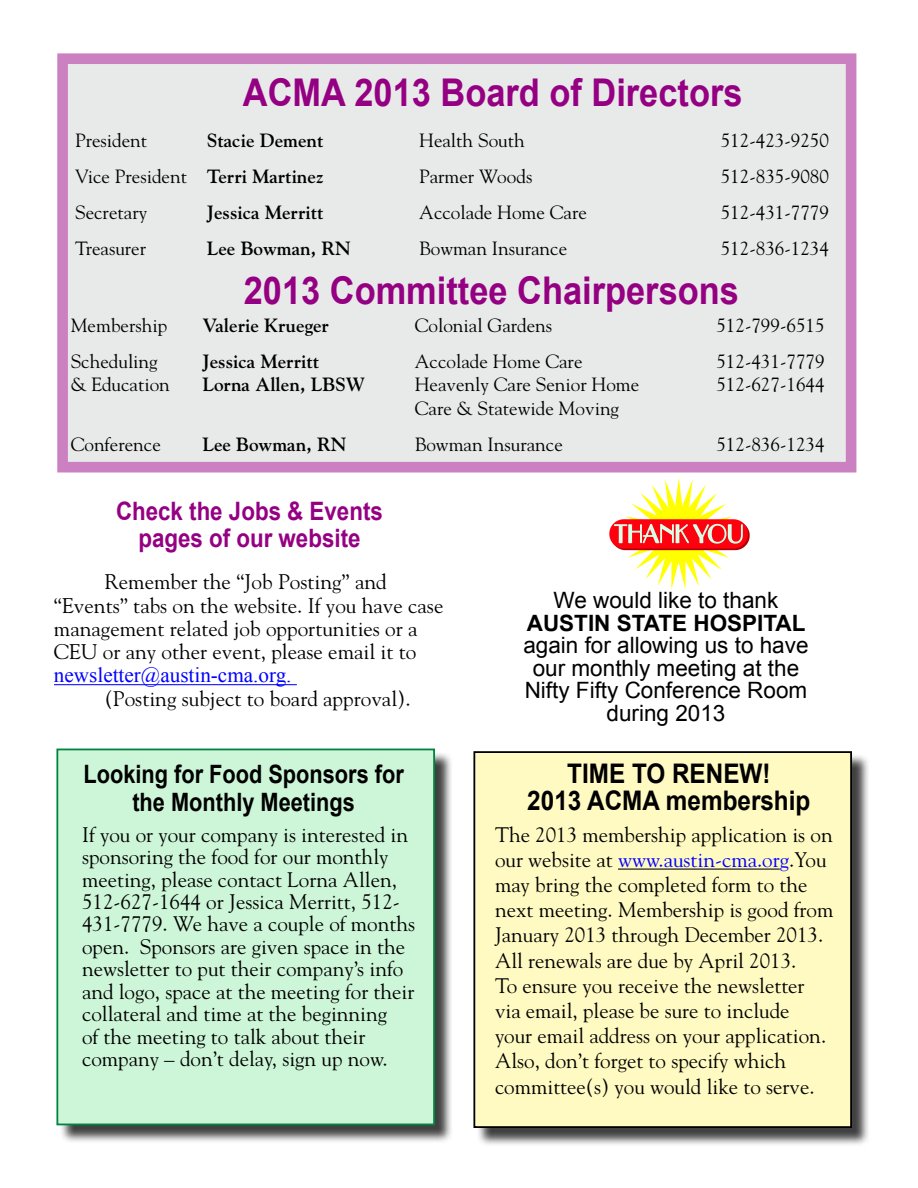
<style>
.page{position:relative;width:918px;height:1188px;background:#fff}
.page>*{position:absolute;margin:0;border:0;box-sizing:border-box;transform-origin:0 0}
.t1{font:700 38.25px "Arial";color:#950083;scale:.9 1}
.t2{font:700 27px/27px "Arial";color:#000;text-align:center;scale:.9 1}
.t3{font:700 25.35px/27.2px "Arial";color:#000;text-align:center;scale:.86 1}
.t4{font:700 25.35px/27.5px "Arial";color:#950083;text-align:center;scale:.88 1}
.t5{font:22.5px/22.5px "Arial";color:#000;text-align:center}
.t6{font:700 22.5px "Arial";color:#000}
.t7{font:21.15px/23.2px "Goudy";color:#000}
.t8{font:21.15px "Times New Roman";color:#00f}
.t9{font:21px/22.5px "Goudy";color:#000}
.t10{font:19.05px "Goudy";color:#000}
.t11{font:700 19.05px "Goudy";color:#000}
.t12{font:700 19.05px "Goudy";color:#020000}
.s1{font-weight:700}
.s2{color:#000}
.s3{color:#00f}
</style>
<div class="page">
<div style="left:476px;top:753px;width:394px;height:394px;background:#000;opacity:.75"></div>
<div style="left:474px;top:752px;width:377px;height:375px;background:#fffac2"></div>
<div style="left:473px;top:751px;width:379px;height:377px;border:2px solid #000"></div>
<svg style="left:57px;top:53px;width:799px;height:419px;fill:#e8e9e9"></svg>
<hr style="left:54px;top:684px;width:243px;height:1px;background:#00f">
<svg style="left:609px;top:478px;width:141px;height:112px"></svg>
<div style="left:59px;top:751px;width:394px;height:393px;background:#000;opacity:.75"></div>
<div style="left:56px;top:749px;width:379px;height:376px;background:#cdf6d8;border:2px solid #008340"></div>
<hr style="left:618px;top:869px;width:162px;height:1px;background:#000">
<h1 class="t1" style="left:243px;top:71px;width:557px">ACMA 2013 Board of Directors</h1>
<p class="t10" style="left:75px;top:128px;width:74px">President</p>
<p class="t11" style="left:207px;top:128px;width:118px">Stacie Dement</p>
<p class="t10" style="left:419px;top:128px;width:107px">Health South</p>
<p class="t10" style="left:721px;top:128px;width:110px">512-423-9250</p>
<p class="t10" style="left:75px;top:164px;width:250px">Vice President <span class="s1">Terri Martinez</span></p>
<p class="t10" style="left:419px;top:164px;width:115px">Parmer Woods</p>
<p class="t10" style="left:721px;top:164px;width:110px">512-835-9080</p>
<p class="t10" style="left:75px;top:200px;width:74px">Secretary</p>
<p class="t12" style="left:207px;top:200px;width:118px">Jessica Merritt</p>
<p class="t10" style="left:419px;top:200px;width:169px">Accolade Home Care</p>
<p class="t10" style="left:721px;top:200px;width:110px">512-431-7779</p>
<p class="t10" style="left:75px;top:236px;width:73px">Treasurer</p>
<p class="t11" style="left:207px;top:236px;width:146px">Lee Bowman, RN</p>
<p class="t10" style="left:419px;top:236px;width:150px">Bowman Insurance</p>
<p class="t10" style="left:721px;top:236px;width:110px">512-836-1234</p>
<h1 class="t1" style="left:244px;top:269px;width:552px">2013 Committee Chairpersons</h1>
<p class="t10" style="left:71px;top:313px;width:98px">Membership</p>
<p class="t11" style="left:202px;top:313px;width:128px">Valerie Krueger</p>
<p class="t10" style="left:415px;top:313px;width:139px">Colonial Gardens</p>
<p class="t10" style="left:716px;top:313px;width:110px">512-799-6515</p>
<p class="t10" style="left:71px;top:350px;width:89px">Scheduling</p>
<p class="t12" style="left:202px;top:350px;width:118px"><span class="s2">J</span>essica Merritt</p>
<p class="t10" style="left:415px;top:350px;width:169px">Accolade Home Care</p>
<p class="t10" style="left:716px;top:350px;width:110px">512-431-7779</p>
<p class="t10" style="left:71px;top:373px;width:101px">&amp; Education</p>
<p class="t11" style="left:202px;top:373px;width:164px">Lorna Allen, LBSW</p>
<p class="t10" style="left:415px;top:373px;width:226px">Heavenly Care Senior Home</p>
<p class="t10" style="left:716px;top:373px;width:110px">512-627-1644</p>
<p class="t10" style="left:415px;top:396px;width:206px">Care &amp; Statewide Moving</p>
<p class="t10" style="left:71px;top:432px;width:92px">Conference</p>
<p class="t11" style="left:202px;top:432px;width:146px">Lee Bowman, RN</p>
<p class="t10" style="left:415px;top:432px;width:150px">Bowman Insurance</p>
<p class="t10" style="left:716px;top:432px;width:110px">512-836-1234</p>
<p class="t4" style="left:116px;top:497px;width:305px">Check the Jobs &amp; Events pages of our website</p>
<p class="t7" style="left:54px;top:570px;width:391px;text-indent:51px">Remember the “Job Posting” and “Events” tabs on the website. If you have case management related job opportunities or a CEU or any other event, please email it to</p>
<p class="t8" style="left:54px;top:661px;width:239px">newsletter@austin-cma.org.</p>
<p class="t7" style="left:105px;top:686px;width:308px">(Posting subject to board approval).</p>
<p class="t3" style="left:83px;top:761px;width:374px">Looking for Food Sponsors for the Monthly Meetings</p>
<p class="t9" style="left:82px;top:822px;width:335px">If you or your company is interested in sponsoring the food for our monthly meeting, please contact Lorna Allen, 512-627-1644 or Jessica Merritt, 512- 431-7779. We have a couple of months open. Sponsors are given space in the newsletter to put their company’s info and logo, space at the meeting for their collateral and time at the beginning<br>of the meeting to talk about their company – don’t delay, sign up now.</p>
<p class="t5" style="left:554px;top:589px;width:226px">We would like to thank</p>
<p class="t6" style="left:527px;top:610px;width:280px">AUSTIN STATE HOSPITAL</p>
<p class="t5" style="left:523px;top:634px;width:287px">again for allowing us to have our monthly meeting at the<br>Nifty Fifty Conference Room during 2013</p>
<p class="t2" style="left:527px;top:760px;width:316px">TIME TO RENEW!<br>2013 ACMA membership</p>
<p class="t9" style="left:495px;top:821px;width:340px;line-height:25.2px">The 2013 membership application is on our website at <span class="s3">www.austin-cma.org</span>.You may bring the completed form to the next meeting. Membership is good from January 2013 through December 2013.<br>All renewals are due by April 2013.<br>To ensure you receive the newsletter via email, please be sure to include<br>your email address on your application.<br>Also, don’t forget to specify which committee(s) you would like to serve.</p>
</div>
